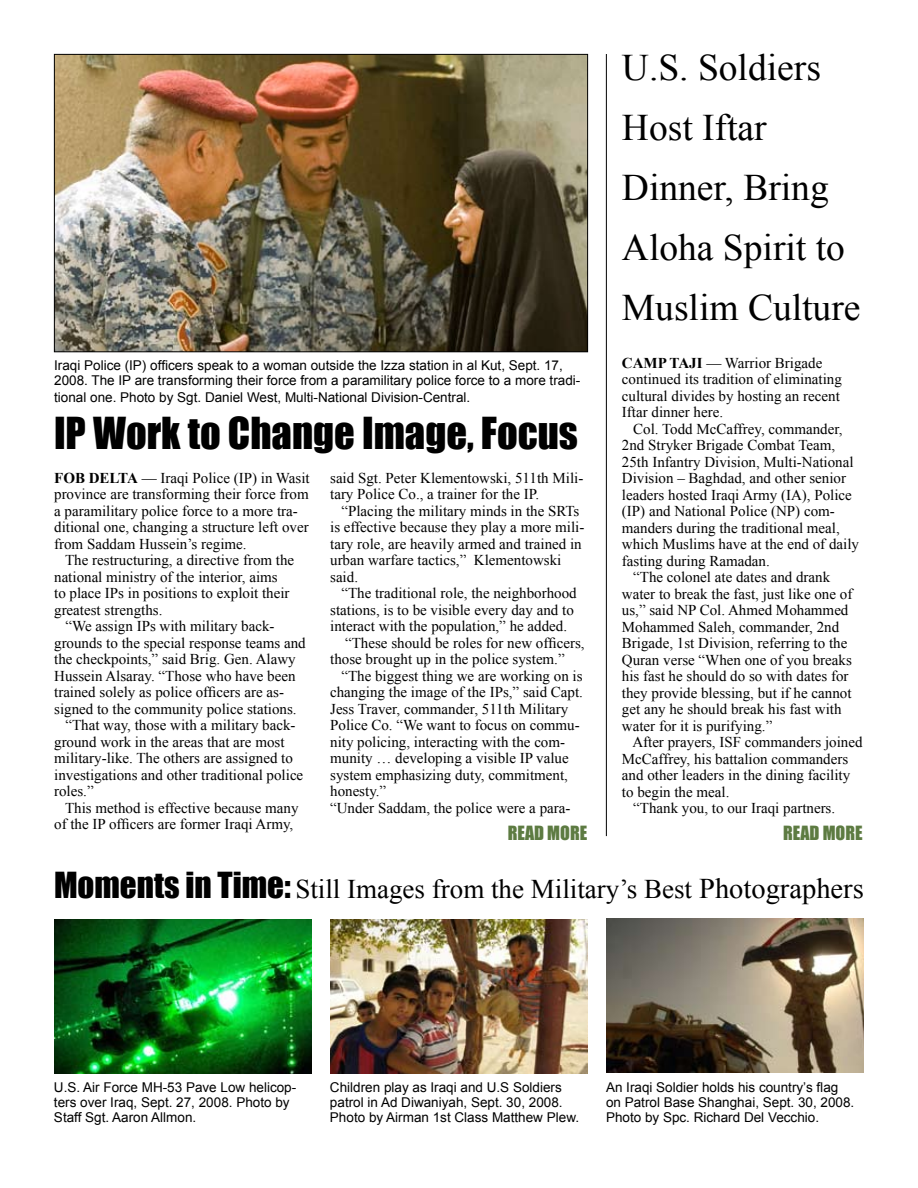
<style>
.page{position:relative;width:918px;height:1188px;background:#fff}
.page>*{position:absolute;margin:0;border:0;box-sizing:border-box;transform-origin:0 0}
.t1{font:40.5px "Impact";color:#000}
.t2{font:37.5px/60px "Times New Roman";color:#000}
.t3{font:27px "Times New Roman";color:#000}
.t4{font:18px "Impact";color:#5d7b42}
.t5{font:15px/16.5px "Times New Roman";color:#000}
.t6{font:13.5px/15px "Arial";color:#000}
.s1{font-weight:700}
.s2{font-family:"Impact";font-size:33px}
.s3{font-size:28.5px}
</style>
<div class="page">
<hr style="left:606px;top:54px;width:1px;height:782px;background:#000">
<img style="left:56px;top:56px;width:530px;height:294px">
<div style="left:54px;top:54px;width:534px;height:298px;border:1px solid #000"></div>
<img style="left:54px;top:919px;width:258px;height:155px">
<img style="left:330px;top:919px;width:258px;height:155px">
<img style="left:606px;top:919px;width:258px;height:154px">
<p class="t6" style="left:54px;top:358px;width:528px">Iraqi Police (IP) officers speak to a woman outside the Izza station in al Kut, Sept. 17,<br>2008. The IP are transforming their force from a paramilitary police force to a more tradi-</p>
<p class="t6" style="left:54px;top:390px;width:418px">tional one. Photo by Sgt. Daniel West, Multi-National Division-Central.</p>
<h1 class="t1" style="left:54px;top:402px;width:526px">IP Work to Change Image, Focus</h1>
<p class="t5" style="left:54px;top:469px;width:257px"><span class="s1">FOB DELTA</span> — Iraqi Police (IP) in Wasit province are transforming their force from a paramilitary police force to a more tra&shy;ditional one, changing a structure left over from Saddam Hussein’s regime.</p>
<p class="t5" style="left:54px;top:552px;width:242px;text-indent:11px">The restructuring, a directive from the national ministry of the interior, aims<br>to place IPs in positions to exploit their greatest strengths.</p>
<p class="t5" style="left:65px;top:618px;width:211px">“We assign IPs with military back-</p>
<p class="t5" style="left:54px;top:634px;width:253px">grounds to the special response teams and</p>
<p class="t5" style="left:54px;top:651px;width:243px">the checkpoints,” said Brig. Gen. Alawy</p>
<p class="t5" style="left:54px;top:667px;width:243px">Hussein Alsaray. “Those who have been</p>
<p class="t5" style="left:54px;top:684px;width:231px">trained solely as police officers are as-</p>
<p class="t5" style="left:54px;top:700px;width:244px">signed to the community police stations.</p>
<p class="t5" style="left:65px;top:717px;width:232px">“That way, those with a military back-</p>
<p class="t5" style="left:54px;top:733px;width:232px">ground work in the areas that are most</p>
<p class="t5" style="left:54px;top:750px;width:240px">military-like. The others are assigned to</p>
<p class="t5" style="left:54px;top:766px;width:251px">investigations and other traditional police</p>
<p class="t5" style="left:54px;top:783px;width:41px">roles.”</p>
<p class="t5" style="left:65px;top:799px;width:235px">This method is effective because many</p>
<p class="t5" style="left:54px;top:816px;width:241px">of the IP officers are former Iraqi Army,</p>
<p class="t5" style="left:330px;top:469px;width:255px">said Sgt. Peter Klementowski, 511th Mili&shy;tary Police Co., a trainer for the IP.</p>
<p class="t5" style="left:330px;top:502px;width:256px;text-indent:11px">“Placing the military minds in the SRTs is effective because they play a more mili&shy;tary role, are heavily armed and trained in urban warfare tactics,” Klementowski said.</p>
<p class="t5" style="left:341px;top:585px;width:237px">“The traditional role, the neighborhood</p>
<p class="t5" style="left:330px;top:601px;width:245px">stations, is to be visible every day and to</p>
<p class="t5" style="left:330px;top:618px;width:239px">interact with the population,” he added.</p>
<p class="t5" style="left:345px;top:634px;width:241px">“These should be roles for new officers,</p>
<p class="t5" style="left:330px;top:651px;width:236px">those brought up in the police system.”</p>
<p class="t5" style="left:341px;top:667px;width:243px">“The biggest thing we are working on is</p>
<p class="t5" style="left:330px;top:684px;width:254px">changing the image of the IPs,” said Capt.</p>
<p class="t5" style="left:330px;top:700px;width:240px">Jess Traver, commander, 511th Military</p>
<p class="t5" style="left:330px;top:717px;width:251px">Police Co. “We want to focus on commu-</p>
<p class="t5" style="left:330px;top:733px;width:236px">nity policing, interacting with the com-</p>
<p class="t5" style="left:330px;top:750px;width:240px">munity … developing a visible IP value</p>
<p class="t5" style="left:330px;top:766px;width:239px">system emphasizing duty, commitment,</p>
<p class="t5" style="left:330px;top:783px;width:58px">honesty.”</p>
<p class="t5" style="left:330px;top:799px;width:242px">“Under Saddam, the police were a para-</p>
<p class="t4" style="left:508px;top:819px;width:81px">READ MORE</p>
<h2 class="t2" style="left:622px;top:37px;width:240px">U.S. Soldiers<br>Host Iftar<br>Dinner, Bring<br>Aloha Spirit to<br>Muslim Culture</h2>
<p class="t5" style="left:622px;top:354px;width:222px"><span class="s1">CAMP TAJI</span> — Warrior Brigade continued its tradition of eliminating cultural divides by hosting an recent<br>Iftar dinner here.</p>
<p class="t5" style="left:633px;top:420px;width:211px">Col. Todd McCaffrey, commander,</p>
<p class="t5" style="left:622px;top:437px;width:215px">2nd Stryker Brigade Combat Team,</p>
<p class="t5" style="left:622px;top:453px;width:233px">25th Infantry Division, Multi-National</p>
<p class="t5" style="left:622px;top:470px;width:226px">Division – Baghdad, and other senior</p>
<p class="t5" style="left:622px;top:486px;width:231px">leaders hosted Iraqi Army (IA), Police</p>
<p class="t5" style="left:622px;top:503px;width:214px">(IP) and National Police (NP) com-</p>
<p class="t5" style="left:622px;top:519px;width:219px">manders during the traditional meal,</p>
<p class="t5" style="left:622px;top:536px;width:239px">which Muslims have at the end of daily</p>
<p class="t5" style="left:622px;top:552px;width:149px">fasting during Ramadan.</p>
<p class="t5" style="left:633px;top:569px;width:199px">“The colonel ate dates and drank</p>
<p class="t5" style="left:622px;top:585px;width:232px">water to break the fast, just like one of</p>
<p class="t5" style="left:622px;top:602px;width:228px">us,” said NP Col. Ahmed Mohammed</p>
<p class="t5" style="left:622px;top:618px;width:219px">Mohammed Saleh, commander, 2nd</p>
<p class="t5" style="left:622px;top:635px;width:227px">Brigade, 1st Division, referring to the</p>
<p class="t5" style="left:622px;top:651px;width:231px">Quran verse “When one of you breaks</p>
<p class="t5" style="left:622px;top:668px;width:228px">his fast he should do so with dates for</p>
<p class="t5" style="left:622px;top:684px;width:231px">they provide blessing, but if he cannot</p>
<p class="t5" style="left:622px;top:701px;width:221px">get any he should break his fast with</p>
<p class="t5" style="left:622px;top:717px;width:152px">water for it is purifying.”</p>
<p class="t5" style="left:632px;top:734px;width:232px">After prayers, ISF commanders joined</p>
<p class="t5" style="left:622px;top:750px;width:228px">McCaffrey, his battalion commanders</p>
<p class="t5" style="left:622px;top:767px;width:230px">and other leaders in the dining facility</p>
<p class="t5" style="left:622px;top:783px;width:109px">to begin the meal.</p>
<p class="t5" style="left:633px;top:800px;width:204px">“Thank you, to our Iraqi partners.</p>
<p class="t4" style="left:783px;top:819px;width:81px">READ MORE</p>
<h3 class="t3" style="left:54px;top:871px;width:811px"><span class="s2">Moments in Time:</span> Still Images from the Military’s Best <span class="s3">Photographers</span></h3>
<p class="t6" style="left:54px;top:1080px;width:244px">U.S. Air Force MH-53 Pave Low helicop&shy;ters over Iraq, Sept. 27, 2008. Photo by<br>Staff Sgt. Aaron Allmon.</p>
<p class="t6" style="left:330px;top:1080px;width:251px">Children play as Iraqi and U.S Soldiers patrol in Ad Diwaniyah, Sept. 30, 2008.<br>Photo by Airman 1st Class Matthew Plew.</p>
<p class="t6" style="left:606px;top:1080px;width:250px">An Iraqi Soldier holds his country’s flag on Patrol Base Shanghai, Sept. 30, 2008.<br>Photo by Spc. Richard Del Vecchio.</p>
</div>
